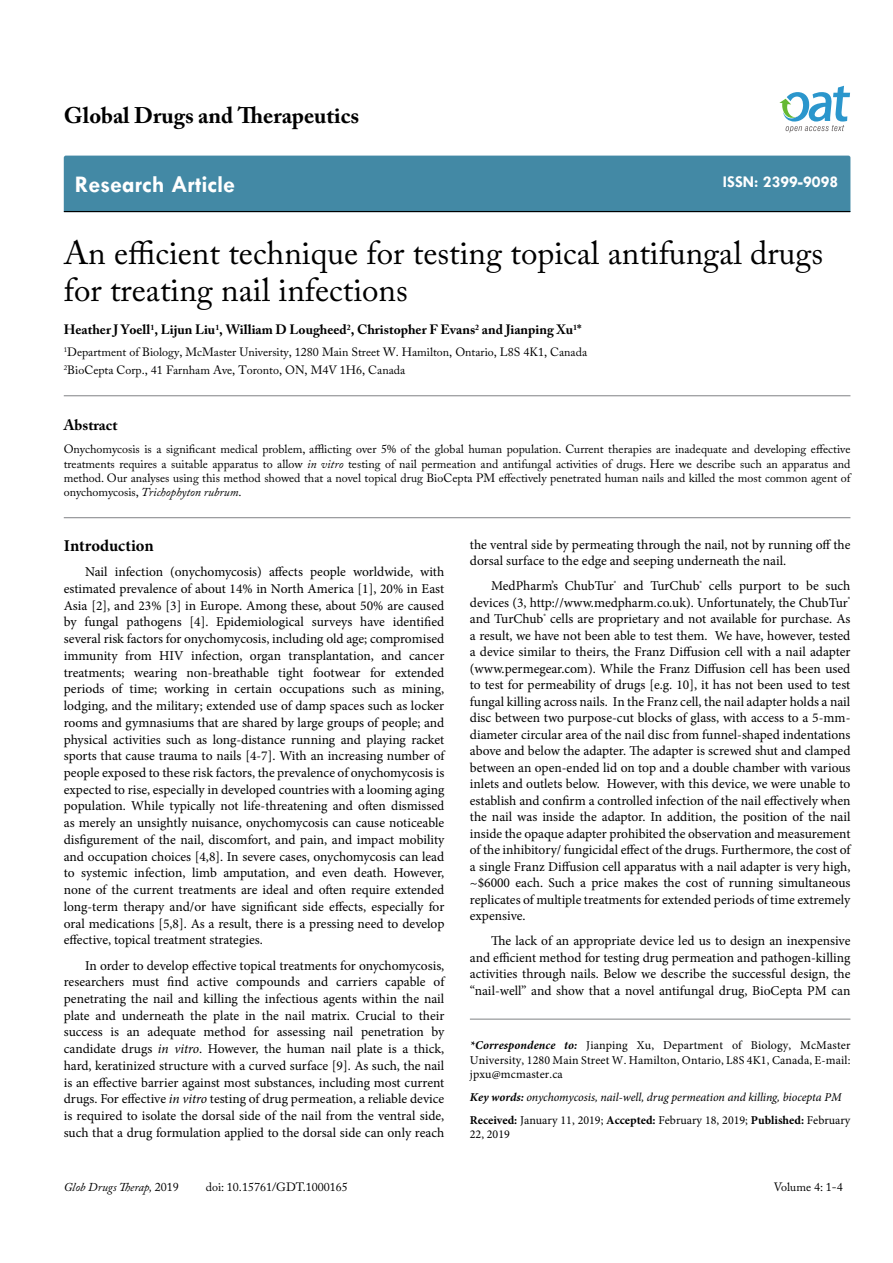
<style>
.page{position:relative;width:893px;height:1263px;background:#fff}
.page>*{position:absolute;margin:0;border:0;box-sizing:border-box;transform-origin:0 0}
.t1{font:33px/37.5px "Adobe Caslon Pro";color:#000}
.t2{font:700 24px "Tw Cen";color:#fff}
.t3{font:700 22.5px "Adobe Caslon Pro";color:#000}
.t4{font:700 16.5px "Tw Cen";color:#fff}
.t5{font:700 16.5px "Minion Pro";letter-spacing:-.005em;color:#000}
.t6{font:700 15px "Adobe Caslon Pro";color:#000}
.t7{font:13.5px/16.8px "Minion Pro";color:#000;text-align:justify}
.t8{font:700 13.5px "Adobe Caslon Pro";color:#000}
.t9{font:12px/14.4px "Adobe Caslon Pro";color:#000}
.t10{font:12px/14.4px "Minion Pro";letter-spacing:.01em;color:#000;text-align:justify}
.t11{font:italic 12px/23px "Minion Pro";letter-spacing:-.005em;color:#000}
.t12{font:italic 12px "Adobe Caslon Pro";color:#000}
.s1{font-style:italic}
.s2{font-weight:700;font-style:italic}
.s3{font-weight:700}
.s4{font-weight:700;font-style:normal}
.s5{font-style:normal}
</style>
<div class="page">
<div style="left:64px;top:156px;width:786px;height:55px;background:#4389a5"></div>
<hr style="left:64px;top:211px;width:786px;height:1px;background:#000">
<svg style="left:779px;top:86px;width:71px;height:47px"></svg>
<hr style="left:470px;top:1019px;width:380px;height:1px;background:#808285">
<hr style="left:64px;top:395px;width:786px;height:1px;background:#808285">
<hr style="left:64px;top:517px;width:786px;height:1px;background:#808285">
<h3 class="t3" style="left:64px;top:102px;width:297px">Global Drugs and Therapeutics</h3>
<h2 class="t2" style="left:75px;top:170px;width:162px">Research Article</h2>
<p class="t4" style="left:723px;top:172px;width:117px">ISSN: 2399-9098</p>
<h1 class="t1" style="left:64px;top:233px;width:761px">An efficient technique for testing topical antifungal drugs for treating nail infections</h1>
<p class="t8" style="left:64px;top:322px;width:519px">Heather J Yoell<sup>1</sup>, Lijun Liu<sup>1</sup>, William D Lougheed<sup>2</sup>, Christopher F Evans<sup>2</sup> and Jianping Xu<sup>1</sup>*</p>
<p class="t9" style="left:64px;top:343px;width:525px;line-height:18px"><sup>1</sup>Department of Biology, McMaster University, 1280 Main Street W. Hamilton, Ontario, L8S 4K1, Canada<br><sup>2</sup>BioCepta Corp., 41 Farnham Ave, Toronto, ON, M4V 1H6, Canada</p>
<p class="t6" style="left:64px;top:416px;width:55px">Abstract</p>
<p class="t9" style="left:64px;top:442px;width:788px;text-align:justify">Onychomycosis is a significant medical problem, afflicting over 5% of the global human population. Current therapies are inadequate and developing effective treatments requires a suitable apparatus to allow <span class="s1">in vitro</span> testing of nail permeation and antifungal activities of drugs. Here we describe such an apparatus and method. Our analyses using this method showed that a novel topical drug BioCepta PM effectively penetrated human nails and killed the most common agent of onychomycosis, <span class="s1">Trichophyton rubrum</span>.</p>
<p class="t7" style="left:470px;top:536px;width:382px">the ventral side by permeating through the nail, not by running off the dorsal surface to the edge and seeping underneath the nail.</p>
<p class="t7" style="left:470px;top:578px;width:382px;text-indent:21px">MedPharm’s ChubTur<sup>®</sup> and TurChub<sup>®</sup> cells purport to be such devices (3, http://www.medpharm.co.uk). Unfortunately, the ChubTur<sup>® </sup>and TurChub<sup>®</sup> cells are proprietary and not available for purchase. As a result, we have not been able to test them. We have, however, tested a device similar to theirs, the Franz Diffusion cell with a nail adapter (www.permegear.com). While the Franz Diffusion cell has been used to test for permeability of drugs [e.g. 10], it has not been used to test fungal killing across nails. In the Franz cell, the nail adapter holds a nail disc between two purpose-cut blocks of glass, with access to a 5-mm&shy;diameter circular area of the nail disc from funnel-shaped indentations above and below the adapter. The adapter is screwed shut and clamped between an open-ended lid on top and a double chamber with various inlets and outlets below. However, with this device, we were unable to establish and confirm a controlled infection of the nail effectively when the nail was inside the adaptor. In addition, the position of the nail inside the opaque adapter prohibited the observation and measurement of the inhibitory/ fungicidal effect of the drugs. Furthermore, the cost of a single Franz Diffusion cell apparatus with a nail adapter is very high, ~$6000 each. Such a price makes the cost of running simultaneous replicates of multiple treatments for extended periods of time extremely expensive.</p>
<p class="t7" style="left:470px;top:933px;width:382px;text-indent:21px">The lack of an appropriate device led us to design an inexpensive and efficient method for testing drug permeation and pathogen-killing activities through nails. Below we describe the successful design, the “nail-well” and show that a novel antifungal drug, BioCepta PM can</p>
<p class="t5" style="left:64px;top:534px;width:91px">Introduction</p>
<p class="t7" style="left:64px;top:564px;width:382px;text-indent:21px">Nail infection (onychomycosis) affects people worldwide, with estimated prevalence of about 14% in North America [1], 20% in East Asia [2], and 23% [3] in Europe. Among these, about 50% are caused by fungal pathogens [4]. Epidemiological surveys have identified several risk factors for onychomycosis, including old age; compromised immunity from HIV infection, organ transplantation, and cancer treatments; wearing non-breathable tight footwear for extended periods of time; working in certain occupations such as mining, lodging, and the military; extended use of damp spaces such as locker rooms and gymnasiums that are shared by large groups of people; and physical activities such as long-distance running and playing racket sports that cause trauma to nails [4-7]. With an increasing number of people exposed to these risk factors, the prevalence of onychomycosis is expected to rise, especially in developed countries with a looming aging population. While typically not life-threatening and often dismissed as merely an unsightly nuisance, onychomycosis can cause noticeable disfigurement of the nail, discomfort, and pain, and impact mobility and occupation choices [4,8]. In severe cases, onychomycosis can lead to systemic infection, limb amputation, and even death. However, none of the current treatments are ideal and often require extended long-term therapy and/or have significant side effects, especially for oral medications [5,8]. As a result, there is a pressing need to develop effective, topical treatment strategies.</p>
<p class="t7" style="left:64px;top:957px;width:382px;text-indent:21px">In order to develop effective topical treatments for onychomycosis, researchers must find active compounds and carriers capable of penetrating the nail and killing the infectious agents within the nail plate and underneath the plate in the nail matrix. Crucial to their success is an adequate method for assessing nail penetration by candidate drugs <span class="s1">in vitro</span>. However, the human nail plate is a thick, hard, keratinized structure with a curved surface [9]. As such, the nail is an effective barrier against most substances, including most current drugs. For effective <span class="s1">in vitro</span> testing of drug permeation, a reliable device is required to isolate the dorsal side of the nail from the ventral side, such that a drug formulation applied to the dorsal side can only reach</p>
<p class="t10" style="left:470px;top:1038px;width:382px"><span class="s2">*Correspondence to:</span> Jianping Xu, Department of Biology, McMaster University, 1280 Main Street W. Hamilton, Ontario, L8S 4K1, Canada, E-mail: jpxu@mcmaster.ca</p>
<p class="t11" style="left:470px;top:1085px;width:382px"><span class="s3">Key words:</span> onychomycosis, nail-well, drug permeation and killing, biocepta PM<br><span class="s4">Received:</span> <span class="s5">January 11, 2019;</span> <span class="s4">Accepted:</span> <span class="s5">February 18, 2019;</span> <span class="s4">Published:</span> <span class="s5">February</span></p>
<p class="t10" style="left:470px;top:1127px;width:42px">22, 2019</p>
<p class="t12" style="left:64px;top:1180px;width:116px">Glob Drugs Therap, <span class="s5">2019</span></p>
<p class="t9" style="left:206px;top:1180px;width:143px">doi: 10.15761/GDT.1000165</p>
<p class="t9" style="left:774px;top:1180px;width:71px">Volume 4: 1-4</p>
</div>
